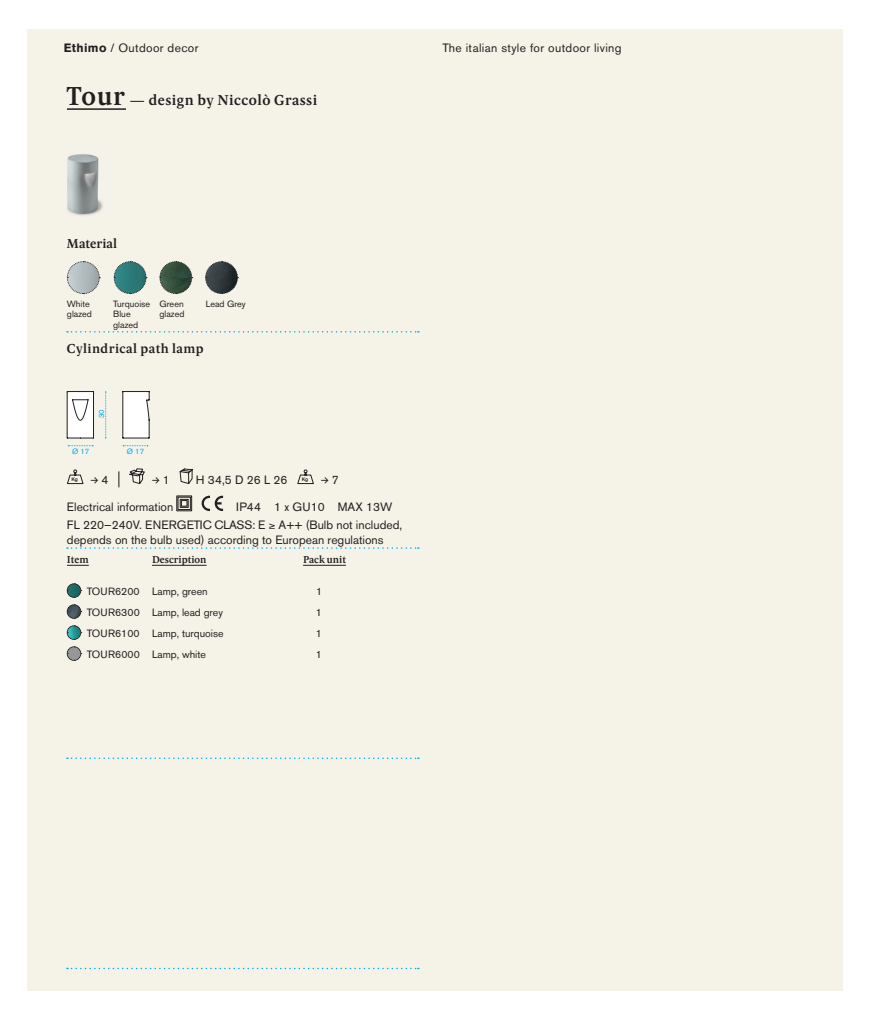
<style>
.page{position:relative;width:872px;height:1021px;background:#fff}
.page>*{position:absolute;margin:0;border:0;box-sizing:border-box;transform-origin:0 0}
.t1{font:600 15px "Pona";letter-spacing:.03em;color:#231f20}
.t2{font:600 13.5px "Pona";letter-spacing:.03em;color:#231f20}
.t3{font:600 13.5px "Pona";color:#231f20}
.t4{font:12px/18px "Akzidenz Grotesk BE";color:#231f20}
.t5{font:12px "Akzidenz Grotesk BE";letter-spacing:.03em;color:#231f20}
.t6{font:12px "Akkurat Mono";color:#231f20}
.t7{font:10.5px "Akzidenz Grotesk BE";color:#231f20}
.t8{font:600 10.5px "Pona";color:#231f20}
.t9{font:9px/10.5px "Akzidenz Grotesk BE";color:#231f20}
.t10{font:7.65px "Akzidenz Grotesk BE";color:#00aeef}
.t11{font:500 5.25px "Akzidenz Grotesk BE";color:#231f20}
.s1{font-weight:700}
.s2{font-size:27px}
.s3{font-style:italic}
.s4{font-family:"Akzidenz Grotesk BE"}
</style>
<div class="page">
<div style="left:27px;top:30px;width:815px;height:961px;background:#f5f2e8"></div>
<img style="left:67px;top:154px;width:36px;height:62px">
<svg style="left:67px;top:261px;width:33px;height:33px"></svg>
<svg style="left:113px;top:261px;width:34px;height:33px"></svg>
<svg style="left:205px;top:261px;width:33px;height:33px"></svg>
<svg style="left:159px;top:261px;width:34px;height:33px"></svg>
<svg style="left:67px;top:331px;width:352px;height:1px"></svg>
<svg style="left:67px;top:547px;width:352px;height:2px"></svg>
<svg style="left:67px;top:757px;width:352px;height:2px"></svg>
<svg style="left:67px;top:967px;width:352px;height:2px"></svg>
<svg style="left:122px;top:391px;width:27px;height:47px"></svg>
<svg style="left:67px;top:391px;width:27px;height:47px"></svg>
<svg style="left:68px;top:445px;width:25px;height:1px"></svg>
<svg style="left:123px;top:445px;width:25px;height:1px"></svg>
<svg style="left:105px;top:391px;width:1px;height:47px"></svg>
<svg style="left:67px;top:565px;width:22px;height:1px"></svg>
<hr style="left:152px;top:565px;width:55px;height:1px;background:#231f20">
<hr style="left:303px;top:565px;width:43px;height:1px;background:#231f20">
<svg style="left:67px;top:583px;width:15px;height:15px"></svg>
<svg style="left:67px;top:604px;width:15px;height:15px"></svg>
<svg style="left:67px;top:625px;width:15px;height:15px"></svg>
<svg style="left:67px;top:646px;width:15px;height:15px"></svg>
<hr style="left:67px;top:108px;width:59px;height:2px;background:#231f20">
<svg style="left:67px;top:469px;width:17px;height:15px"></svg>
<svg style="left:118px;top:471px;width:1px;height:16px"></svg>
<svg style="left:129px;top:468px;width:16px;height:16px"></svg>
<svg style="left:179px;top:468px;width:14px;height:16px"></svg>
<svg style="left:297px;top:469px;width:17px;height:15px"></svg>
<svg style="left:176px;top:495px;width:16px;height:16px"></svg>
<svg style="left:201px;top:495px;width:22px;height:16px"></svg>
<p class="t5" style="left:64px;top:40px;width:136px"><span class="s1">Ethimo</span> / Outdoor decor</p>
<p class="t5" style="left:442px;top:40px;width:181px">The italian style for outdoor living</p>
<p class="t1" style="left:67px;top:90px;width:252px"><span class="s2">Tour</span> <span class="s3">—</span> design by Niccolò Grassi</p>
<p class="t3" style="left:67px;top:234px;width:52px">Material</p>
<p class="t9" style="left:67px;top:298px;width:26px">White glazed</p>
<p class="t9" style="left:113px;top:298px;width:38px">Turquoise<br>Blue glazed</p>
<p class="t9" style="left:159px;top:298px;width:26px">Green glazed</p>
<p class="t9" style="left:206px;top:298px;width:42px">Lead Grey</p>
<p class="t2" style="left:67px;top:339px;width:138px">Cylindrical path lamp</p>
<p class="t10" style="left:97px;top:418px;width:10px;rotate:-90deg">30</p>
<p class="t10" style="left:72px;top:446px;width:19px">Ø 17</p>
<p class="t10" style="left:127px;top:446px;width:19px">Ø 17</p>
<p class="t11" style="left:71px;top:476px;width:8px">Kg</p>
<p class="t6" style="left:91px;top:472px;width:19px">≥ <span class="s4">4</span></p>
<p class="t6" style="left:152px;top:472px;width:19px">≥ <span class="s4">1</span></p>
<p class="t4" style="left:196px;top:471px;width:93px">H 34,5 D 26 L 26</p>
<p class="t11" style="left:302px;top:476px;width:8px">Kg</p>
<p class="t6" style="left:321px;top:472px;width:19px">≥ <span class="s4">7</span></p>
<p class="t4" style="left:67px;top:498px;width:108px">Electrical information</p>
<p class="t4" style="left:67px;top:498px;width:337px;text-indent:169px">IP44 1 x GU10 MAX 13W<br>FL 220—240V. ENERGETIC CLASS: E ≥ A++ (Bulb not included,</p>
<p class="t4" style="left:67px;top:531px;width:318px">depends on the bulb used) according to European regulations</p>
<p class="t8" style="left:67px;top:552px;width:23px">Item</p>
<p class="t8" style="left:152px;top:552px;width:56px">Description</p>
<p class="t8" style="left:303px;top:552px;width:44px">Pack unit</p>
<p class="t7" style="left:87px;top:584px;width:122px">TOUR6200 Lamp, green</p>
<p class="t7" style="left:316px;top:584px;width:8px">1</p>
<p class="t7" style="left:87px;top:605px;width:138px">TOUR6300 Lamp, lead grey</p>
<p class="t7" style="left:316px;top:605px;width:8px">1</p>
<p class="t7" style="left:87px;top:626px;width:138px">TOUR6100 Lamp, turquoise</p>
<p class="t7" style="left:316px;top:626px;width:8px">1</p>
<p class="t7" style="left:87px;top:647px;width:121px">TOUR6000 Lamp, white</p>
<p class="t7" style="left:316px;top:647px;width:8px">1</p>
</div>
